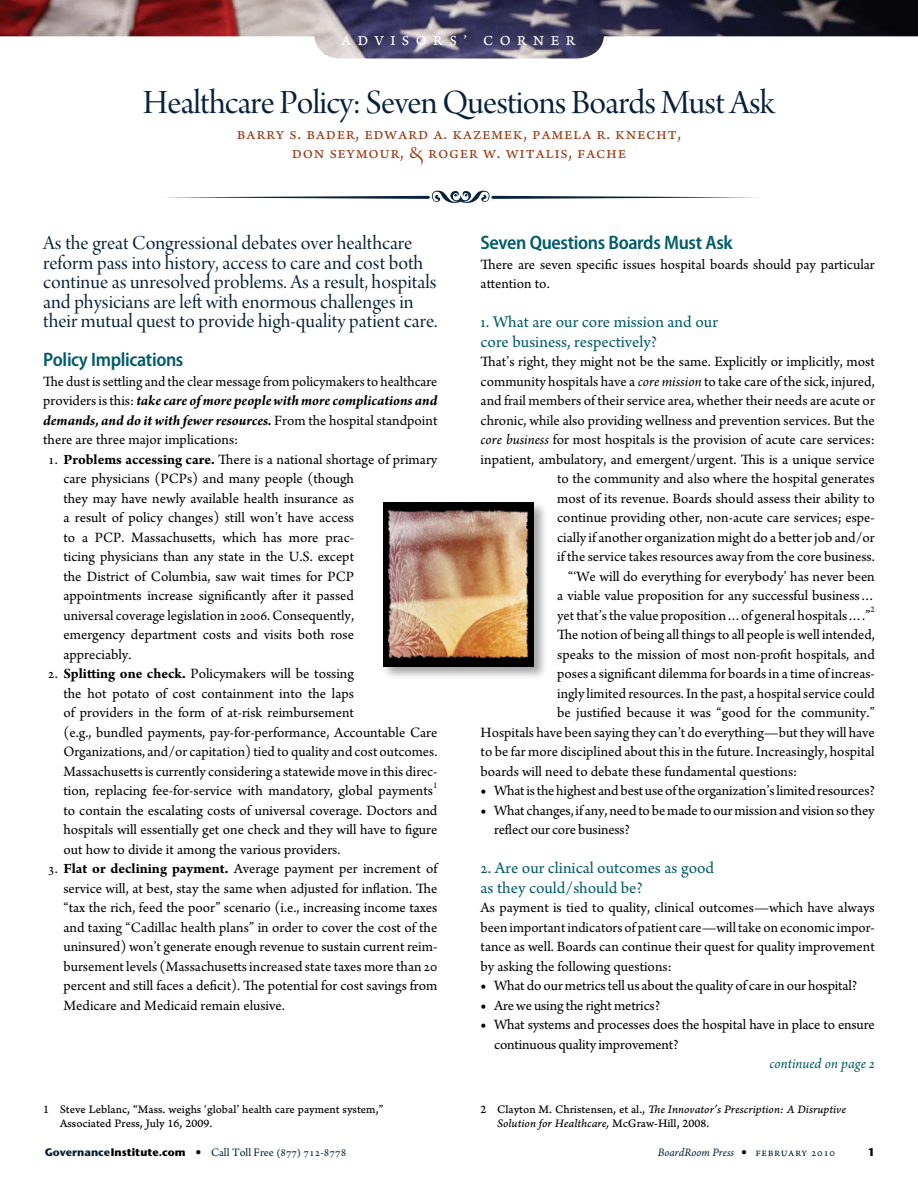
<style>
.page{position:relative;width:918px;height:1188px;background:#fff}
.page>*{position:absolute;margin:0;border:0;box-sizing:border-box;transform-origin:0 0}
.t1{font:36px "Arno Pro Display";letter-spacing:-.02em;color:#08223c}
.First_paragraph{font:21px/19.5px "Arno Pro Display";color:#08223c}
.t2{font:600 semi-condensed 19.5px "Myriad Pro";letter-spacing:-.02em;color:#005b69}
.ss-author{font:18px/19.5px "Arno Pro";letter-spacing:.04em;color:#9a401b;text-align:center}
.t3{font:17.25px/19.5px "Arno Pro";color:#005b69}
.numbered__1st_level{font:15px/19.5px "Arno Pro";color:#000}
.body_text-no_indent{font:15px/19.5px "Arno Pro";color:#000;text-align:justify}
.body{font:15px/19.5px "Arno Pro";color:#000;text-align:justify}
.bulleted_body_text{font:15px/19.5px "Arno Pro";letter-spacing:-.01em;color:#000}
.body-2{font:italic 15px "Arno Pro";color:#005b69}
.t4{font:14.4px "Arno Pro Caption";letter-spacing:.45em;color:#fff}
.Footnote{font:12px/14.4px "Arno Pro Italic Caption";color:#000}
.Footnote-2{font:12px/14.4px "Arno Pro Caption";color:#000}
.body-3{font:12px "Arno Pro";color:#08223c}
.body-4{font:italic 12px "Arno Pro";color:#08223c}
.body-5{font:700 10.95px "Stone Sans Std";color:#000}
.numbered__1st_level-2{font:9px "Arno Pro";color:#000}
.body-6{font:9px "Arno Pro";color:#000}
.s1{font-weight:700;font-style:italic}
.s2{font-weight:700}
.s3{font-style:italic}
.s4{font-family:"Minion Pro";font-weight:700}
.s5{font-family:"Arno Pro Caption"}
.s6{font-family:"Stone Sans Std";font-weight:700;font-size:10.95px}
.s7{font-family:"Stone Sans Std";font-weight:700;font-size:10.95px;color:#000}
.s8{font-family:"Berkeley Std";font-weight:900;color:#000}
.s9{font-family:"Berkeley Std";font-weight:900;font-style:normal;color:#000}
.s10{font-style:normal}
</style>
<div class="page">
<svg style="left:164px;top:190px;width:593px;height:13px"></svg>
<img style="left:0;top:0;width:918px;height:58px">
<div style="left:381px;top:501px;width:167px;height:179px;background:#000;opacity:.36"></div>
<img style="left:383px;top:503px;width:151px;height:163px">
<p class="t4" style="left:342px;top:32px;width:235px">ADVISORS’ CORNER</p>
<h1 class="t1" style="left:143px;top:82px;width:634px">Healthcare Policy: Seven Questions Boards Must Ask</h1>
<p class="ss-author" style="left:237px;top:125px;width:446px">barry s. bader, edward a. kazemek, pamela r. knecht, don seymour, &amp; roger w. witalis, fache</p>
<p class="First_paragraph" style="left:43px;top:234px;width:396px">As the great Congressional debates over healthcare reform pass into history, access to care and cost both continue as unresolved problems. As a result, hospitals and physicians are left with enormous challenges in their mutual quest to provide high-quality patient care.</p>
<h2 class="t2" style="left:43px;top:349px;width:142px">Policy Implications</h2>
<p class="body_text-no_indent" style="left:43px;top:372px;width:396px">The dust is settling and the clear message from policymakers to healthcare providers is this: <span class="s1">take care of more people with more complications and demands, and do it with fewer resources.</span> From the hospital standpoint there are three major implications:</p>
<p class="numbered__1st_level" style="left:63px;top:450px;width:376px;text-indent:-16px">1. <span class="s2">Problems accessing care.</span> There is a national shortage of primary care physicians (PCPs) and many people (though<br>they may have newly available health insurance as<br>a result of policy changes) still won’t have access<br>to a PCP. Massachusetts, which has more prac-<br>ticing physicians than any state in the U.S. except<br>the District of Columbia, saw wait times for PCP<br>appointments increase significantly after it passed<br>universal coverage legislation in 2006. Consequently,<br>emergency department costs and visits both rose<br>appreciably.</p>
<p class="numbered__1st_level" style="left:63px;top:665px;width:375px;text-indent:-16px">2. <span class="s2">Splitting one check.</span> Policymakers will be tossing<br>the hot potato of cost containment into the laps<br>of providers in the form of at-risk reimbursement<br>(e.g., bundled payments, pay-for-performance, Accountable Care Organizations, and/or capitation) tied to quality and cost outcomes.<br>Massachusetts is currently considering a statewide move in this direc&shy;tion, replacing fee-for-service with mandatory, global payments</p>
<p class="numbered__1st_level-2" style="left:433px;top:780px;width:6px">1</p>
<p class="numbered__1st_level" style="left:63px;top:801px;width:375px;text-align:justify">to contain the escalating costs of universal coverage. Doctors and hospitals will essentially get one check and they will have to figure out how to divide it among the various providers.</p>
<p class="numbered__1st_level" style="left:63px;top:860px;width:377px;text-align:justify;text-indent:-16px">3. <span class="s2">Flat or declining payment.</span> Average payment per increment of service will, at best, stay the same when adjusted for inflation. The “tax the rich, feed the poor” scenario (i.e., increasing income taxes and taxing “Cadillac health plans” in order to cover the cost of the uninsured) won’t generate enough revenue to sustain current reim&shy;bursement levels (Massachusetts increased state taxes more than 20 percent and still faces a deficit). The potential for cost savings from Medicare and Medicaid remain elusive.</p>
<p class="Footnote-2" style="left:60px;top:1103px;width:325px;text-indent:-16px">1 Steve Leblanc, “Mass. weighs ‘global’ health care payment system,”<br>Associated Press, July 16, 2009.</p>
<h2 class="t2" style="left:481px;top:232px;width:254px">Seven Questions Boards Must Ask</h2>
<p class="body_text-no_indent" style="left:481px;top:255px;width:396px">There are seven specific issues hospital boards should pay particular attention to.</p>
<h3 class="t3" style="left:481px;top:313px;width:239px">1. What are our core mission and our core business, respectively?</h3>
<p class="body_text-no_indent" style="left:481px;top:353px;width:396px;text-align:right">That’s right, they might not be the same. Explicitly or implicitly, most community hospitals have a <span class="s3">core mission</span> to take care of the sick, injured, and frail members of their service area, whether their needs are acute or chronic, while also providing wellness and prevention services. But the <span class="s3">core business</span> for most hospitals is the provision of acute care services: inpatient, ambulatory, and emergent/urgent. This is a unique service to the community and also where the hospital generates<br>most of its revenue. Boards should assess their ability to<br>continue providing other, non-acute care services; espe-<br>cially if another organization might do a better job and/or<br>if the service takes resources away from the core business.</p>
<p class="body" style="left:557px;top:567px;width:319px;text-indent:11px">“‘We will do everything for everybody’ has never been a viable value proposition for any successful business… yet that’s the value proposition…of general hospitals….”</p>
<p class="body-6" style="left:871px;top:604px;width:6px">2</p>
<p class="body" style="left:557px;top:626px;width:319px">The notion of being all things to all people is well intended,</p>
<p class="body" style="left:557px;top:645px;width:319px">speaks to the mission of most non-profit hospitals, and</p>
<p class="body" style="left:557px;top:665px;width:319px">poses a significant dilemma for boards in a time of increas-</p>
<p class="body" style="left:557px;top:684px;width:319px">ingly limited resources. In the past, a hospital service could</p>
<p class="body" style="left:557px;top:704px;width:319px">be justified because it was “good for the community.”</p>
<p class="body" style="left:481px;top:723px;width:396px">Hospitals have been saying they can’t do everything—but they will have</p>
<p class="body" style="left:481px;top:743px;width:396px">to be far more disciplined about this in the future. Increasingly, hospital</p>
<p class="body" style="left:481px;top:762px;width:318px">boards will need to debate these fundamental questions:</p>
<p class="bulleted_body_text" style="left:481px;top:782px;width:396px"><span class="s4">•</span> What is the highest and best use of the organization’s limited resources?</p>
<p class="bulleted_body_text" style="left:494px;top:801px;width:383px;text-indent:-14px"><span class="s4">•</span> What changes, if any, need to be made to our mission and vision so they reflect our core business?</p>
<h3 class="t3" style="left:481px;top:859px;width:235px">2. Are our clinical outcomes as good as they could/should be?</h3>
<p class="body_text-no_indent" style="left:481px;top:899px;width:396px">As payment is tied to quality, clinical outcomes—which have always been important indicators of patient care—will take on economic impor&shy;tance as well. Boards can continue their quest for quality improvement by asking the following questions:</p>
<p class="bulleted_body_text" style="left:481px;top:977px;width:378px"><span class="s4">•</span> What do our metrics tell us about the quality of care in our hospital?</p>
<p class="bulleted_body_text" style="left:481px;top:996px;width:181px"><span class="s4">•</span> Are we using the right metrics?</p>
<p class="bulleted_body_text" style="left:494px;top:1016px;width:382px;text-indent:-14px"><span class="s4">•</span> What systems and processes does the hospital have in place to ensure continuous quality improvement?</p>
<p class="body-2" style="left:770px;top:1055px;width:107px">continued on page 2</p>
<p class="Footnote" style="left:497px;top:1103px;width:350px;text-indent:-16px"><span class="s5">2 Clayton M. Christensen, et al.,</span> The Innovator’s Prescription: A Disruptive<br>Solution for Healthcare, <span class="s5">McGraw-Hill, 2008.</span></p>
<p class="body-3" style="left:45px;top:1146px;width:303px"><span class="s6">Governance</span><span class="s7">Institute.com</span> <span class="s8">•</span> Call Toll Free (877) 712-8778</p>
<p class="body-4" style="left:658px;top:1146px;width:179px">BoardRoom Press <span class="s9">•</span> <span class="s10">february 2010</span></p>
<p class="body-5" style="left:868px;top:1146px;width:8px">1</p>
</div>
